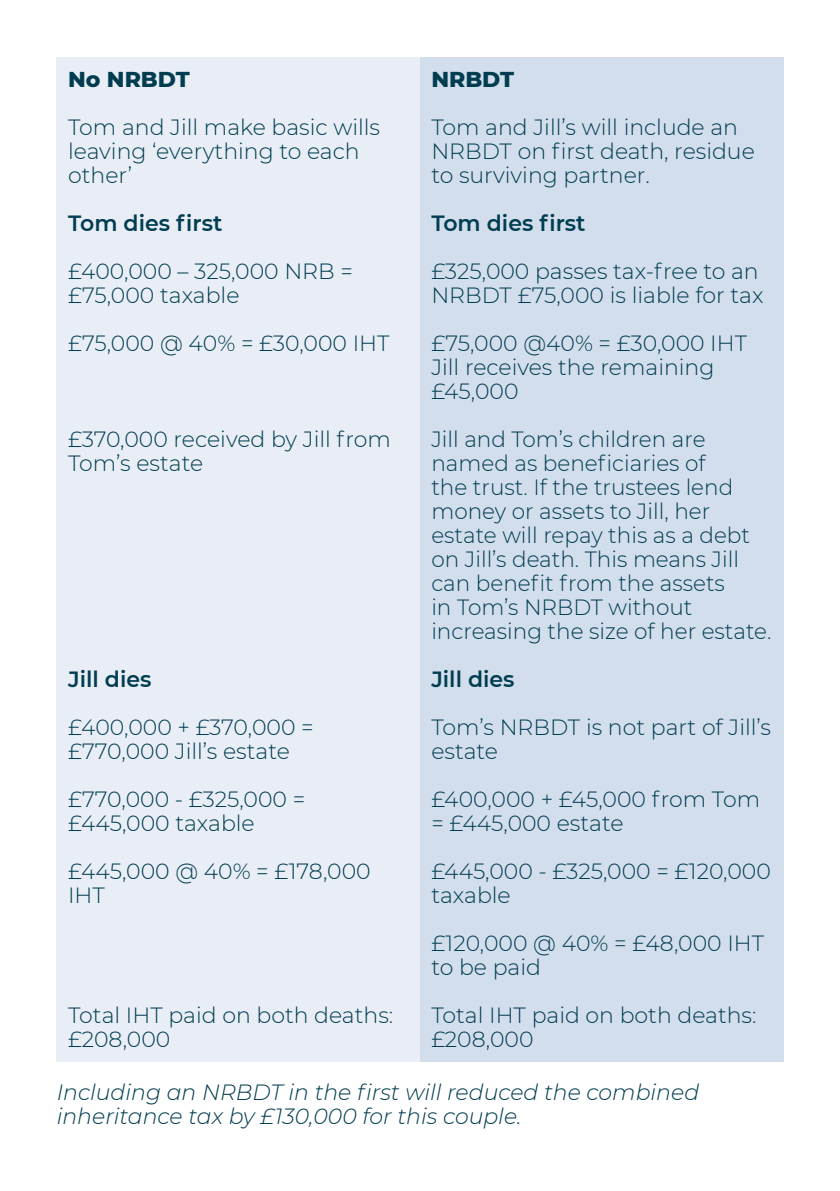
<style>
.page{position:relative;width:840px;height:1191px;background:#fff}
.page>*{position:absolute;margin:0;border:0;box-sizing:border-box;transform-origin:0 0}
.t1{font:300 22px/24px "Montserrat";color:#003d51}
.t2{font:italic 300 22px/24px "Montserrat";color:#003d51}
.t3{font:600 22px "Montserrat";color:#003d51}
.t4{font:800 22px "Montserrat";color:#003d51}
</style>
<div class="page">
<div style="left:57px;top:57px;width:363px;height:1004px;background:#e9eef6"></div>
<div style="left:420px;top:57px;width:362px;height:1004px;background:#d3deed"></div>
<p class="t4" style="left:68px;top:63px;width:123px">No NRBDT</p>
<p class="t1" style="left:68px;top:114px;width:313px">Tom and Jill make basic wills leaving ‘everything to each other’</p>
<p class="t3" style="left:68px;top:207px;width:156px">Tom dies first</p>
<p class="t1" style="left:68px;top:258px;width:286px">£400,000 – 325,000 NRB = £75,000 taxable</p>
<p class="t1" style="left:68px;top:330px;width:323px">£75,000 @ 40% = £30,000 IHT</p>
<p class="t4" style="left:431px;top:63px;width:84px">NRBDT</p>
<p class="t1" style="left:431px;top:114px;width:325px">Tom and Jill’s will include an<br>NRBDT on first death, residue to surviving partner.</p>
<p class="t3" style="left:431px;top:207px;width:156px">Tom dies first</p>
<p class="t1" style="left:431px;top:258px;width:333px">£325,000 passes tax-free to an<br>NRBDT £75,000 is liable for tax</p>
<p class="t1" style="left:431px;top:330px;width:317px">£75,000 @40% = £30,000 IHT<br>Jill receives the remaining £45,000</p>
<p class="t1" style="left:431px;top:426px;width:341px">Jill and Tom’s children are named as beneficiaries of<br>the trust. If the trustees lend money or assets to Jill, her estate will repay this as a debt on Jill’s death. This means Jill can benefit from the assets<br>in Tom’s NRBDT without increasing the size of her estate.</p>
<p class="t3" style="left:431px;top:663px;width:85px">Jill dies</p>
<p class="t1" style="left:431px;top:714px;width:341px">Tom’s NRBDT is not part of Jill’s estate</p>
<p class="t1" style="left:431px;top:786px;width:330px">£400,000 + £45,000 from Tom = £445,000 estate</p>
<p class="t1" style="left:431px;top:858px;width:341px">£445,000 - £325,000 = £120,000 taxable</p>
<p class="t1" style="left:431px;top:930px;width:334px">£120,000 @ 40% = £48,000 IHT to be paid</p>
<p class="t1" style="left:431px;top:1002px;width:326px">Total IHT paid on both deaths: £208,000</p>
<p class="t2" style="left:57px;top:1079px;width:643px">Including an NRBDT in the first will reduced the combined inheritance tax by £130,000 for this couple.</p>
<p class="t1" style="left:68px;top:426px;width:324px">£370,000 received by Jill from<br>Tom’s estate</p>
<p class="t3" style="left:68px;top:663px;width:85px">Jill dies</p>
<p class="t1" style="left:68px;top:714px;width:247px">£400,000 + £370,000 = £770,000 Jill’s estate</p>
<p class="t1" style="left:68px;top:786px;width:238px">£770,000 - £325,000 = £445,000 taxable</p>
<p class="t1" style="left:68px;top:858px;width:304px">£445,000 @ 40% = £178,000<br>IHT</p>
<p class="t1" style="left:68px;top:1002px;width:326px">Total IHT paid on both deaths: £208,000</p>
</div>
